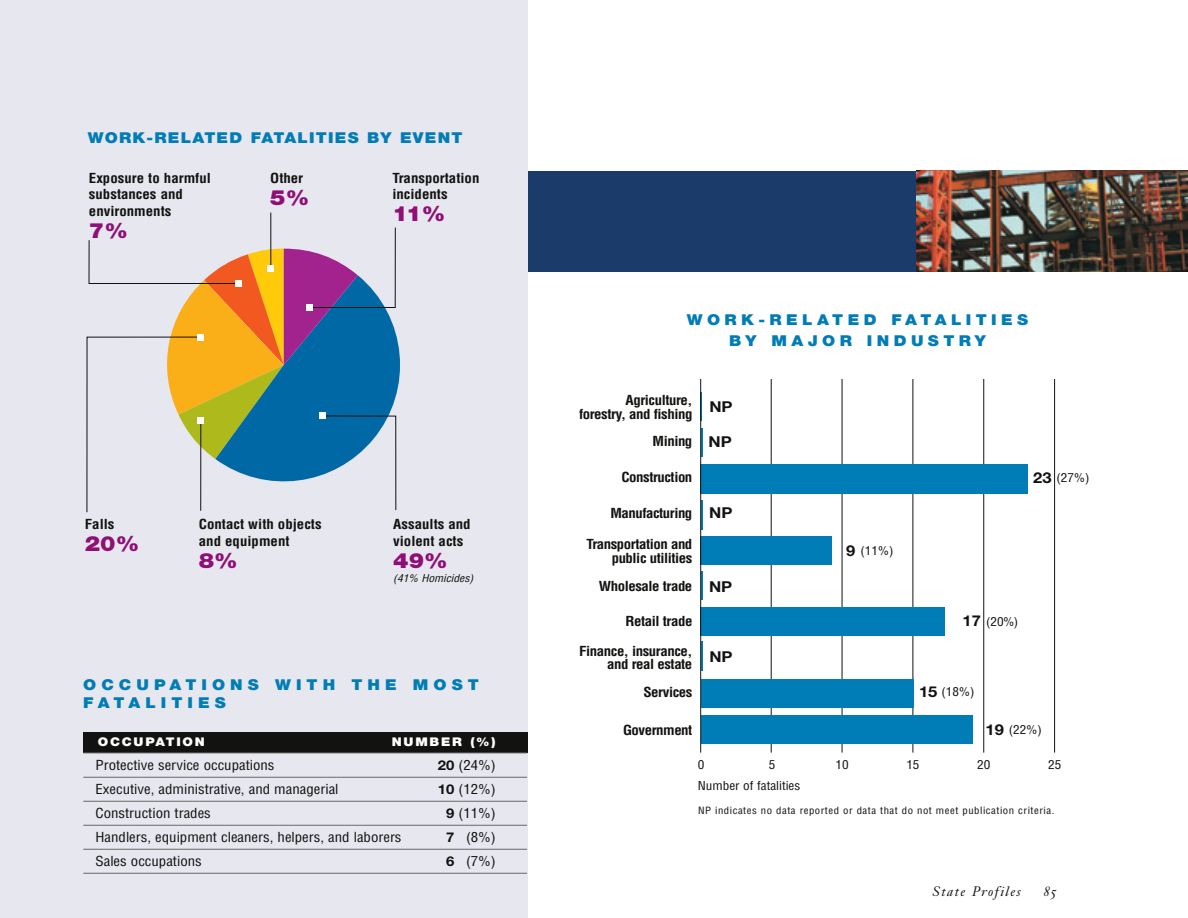
<style>
.page{position:relative;width:1188px;height:918px;background:#fff}
.page>*{position:absolute;margin:0;border:0;box-sizing:border-box;transform-origin:0 0}
.t1{font:900 21px "Helvetica Neue";color:#8f0f76;scale:1.1 1}
.t2{font:900 15px/21px "Helvetica Neue";letter-spacing:.265em;color:#007cb6;text-align:center;scale:1.1 1}
.t3{font:900 15px/18px "Helvetica Neue";letter-spacing:.305em;color:#007cb6;scale:1.1 1}
.t4{font:900 15px "Helvetica Neue";letter-spacing:.075em;color:#007cb6;scale:1.1 1}
.t5{font:700 15px "Helvetica Neue";color:#121210;scale:1.1 1}
.t6{font:700 condensed 13.5px/13.5px "Helvetica";letter-spacing:-.03em;color:#121210;text-align:right;scale:1.1 1}
.t7{font:condensed 13.5px "Helvetica";color:#121210;scale:1.1 1}
.t8{font:700 condensed 13.5px/16.5px "Helvetica";color:#121210;scale:1.1 1}
.t9{font:13.5px "Janson Text Italic Os F";letter-spacing:.105em;color:#121210}
.t10{font:condensed 12px "Helvetica";color:#121210;scale:1.1 1}
.t11{font:900 12px "Helvetica Neue";letter-spacing:.135em;color:#fff;scale:1.1 1}
.t12{font:italic condensed 10.5px "Helvetica";color:#121210;scale:1.1 1}
.t13{font:condensed 9.75px "Helvetica";letter-spacing:.05em;color:#121210;scale:1.1 1}
.s1{font-family:"Helvetica Neue";font-weight:700;font-stretch:normal}
.s2{font-family:"Helvetica Neue";font-weight:700;font-stretch:normal;font-size:15px}
</style>
<div class="page">
<hr style="left:771px;top:379px;width:1px;height:374px;background:#121210">
<hr style="left:842px;top:379px;width:1px;height:374px;background:#121210">
<hr style="left:913px;top:379px;width:1px;height:374px;background:#121210">
<hr style="left:983px;top:379px;width:1px;height:374px;background:#121210">
<hr style="left:1054px;top:379px;width:1px;height:374px;background:#121210">
<div style="left:0;top:171px;width:1188px;height:100px;background:#1b3c6b"></div>
<svg style="left:701px;top:571px;width:1px;height:29px"></svg>
<div style="left:701px;top:607px;width:244px;height:29px;background:#007cb6"></div>
<svg style="left:701px;top:642px;width:1px;height:29px"></svg>
<div style="left:701px;top:679px;width:212px;height:29px;background:#007cb6"></div>
<div style="left:701px;top:715px;width:271px;height:29px;background:#007cb6"></div>
<div style="left:701px;top:536px;width:131px;height:29px;background:#007cb6"></div>
<svg style="left:701px;top:501px;width:1px;height:29px"></svg>
<div style="left:701px;top:464px;width:327px;height:29px;background:#007cb6"></div>
<svg style="left:701px;top:428px;width:1px;height:29px"></svg>
<svg style="left:701px;top:392px;width:1px;height:29px"></svg>
<img style="left:916px;top:171px;width:272px;height:101px">
<div style="left:0;top:0;width:527px;height:918px;background:#e7e7f0"></div>
<div style="left:83px;top:732px;width:444px;height:21px;background:#121210"></div>
<hr style="left:83px;top:753px;width:444px;height:1px;background:#6d6867">
<hr style="left:83px;top:777px;width:444px;height:1px;background:#6d6867">
<hr style="left:83px;top:801px;width:444px;height:1px;background:#6d6867">
<hr style="left:83px;top:825px;width:444px;height:1px;background:#6d6867">
<hr style="left:83px;top:849px;width:444px;height:1px;background:#6d6867">
<hr style="left:83px;top:873px;width:444px;height:1px;background:#6d6867">
<svg style="left:86px;top:227px;width:310px;height:286px"></svg>
<svg style="left:88px;top:239px;width:312px;height:272px"></svg>
<div style="left:197px;top:334px;width:7px;height:7px;background:#fff"></div>
<div style="left:235px;top:280px;width:7px;height:7px;background:#fff"></div>
<hr style="left:270px;top:213px;width:1px;height:56px;background:#121210">
<div style="left:268px;top:265px;width:6px;height:7px;background:#fff"></div>
<hr style="left:700px;top:379px;width:1px;height:374px;background:#121210">
<p class="t4" style="left:88px;top:133px;width:342px">WORK-RELATED FATALITIES BY EVENT</p>
<p class="t8" style="left:89px;top:171px;width:112px">Exposure to harmful substances and environments</p>
<h1 class="t1" style="left:89px;top:223px;width:37px">7%</h1>
<p class="t6" style="left:270px;top:172px;width:31px">Other</p>
<h1 class="t1" style="left:270px;top:190px;width:37px">5%</h1>
<p class="t8" style="left:392px;top:171px;width:81px">Transportation incidents</p>
<h1 class="t1" style="left:392px;top:206px;width:50px">11%</h1>
<p class="t6" style="left:85px;top:519px;width:28px">Falls</p>
<h1 class="t1" style="left:85px;top:536px;width:51px">20%</h1>
<p class="t8" style="left:199px;top:517px;width:113px">Contact with objects and equipment</p>
<h1 class="t1" style="left:199px;top:553px;width:37px">8%</h1>
<p class="t8" style="left:393px;top:517px;width:72px">Assaults and violent acts</p>
<h1 class="t1" style="left:393px;top:553px;width:51px">49%</h1>
<p class="t12" style="left:393px;top:574px;width:74px">(41% Homicides)</p>
<p class="t3" style="left:83px;top:677px;width:361px">OCCUPATIONS WITH THE MOST<br>FATALITIES</p>
<p class="t11" style="left:98px;top:738px;width:99px">OCCUPATION</p>
<p class="t11" style="left:392px;top:738px;width:96px">NUMBER (%)</p>
<p class="t7" style="left:96px;top:760px;width:164px">Protective service occupations</p>
<p class="t7" style="left:438px;top:760px;width:54px"><span class="s1">20</span> (24%)</p>
<p class="t7" style="left:96px;top:784px;width:222px">Executive, administrative, and managerial</p>
<p class="t7" style="left:438px;top:784px;width:54px"><span class="s1">10</span> (12%)</p>
<p class="t7" style="left:96px;top:808px;width:106px">Construction trades</p>
<p class="t7" style="left:446px;top:808px;width:46px"><span class="s1">9</span> (11%)</p>
<p class="t7" style="left:96px;top:832px;width:280px">Handlers, equipment cleaners, helpers, and laborers</p>
<p class="t7" style="left:446px;top:832px;width:46px"><span class="s1">7</span> (8%)</p>
<p class="t7" style="left:96px;top:856px;width:98px">Sales occupations</p>
<p class="t7" style="left:446px;top:856px;width:46px"><span class="s1">6</span> (7%)</p>
<p class="t2" style="left:687px;top:311px;width:312px">WORK-RELATED FATALITIES<br>BY MAJOR INDUSTRY</p>
<p class="t6" style="left:579px;top:395px;width:105px">Agriculture, forestry, and fishing</p>
<p class="t6" style="left:653px;top:435px;width:38px">Mining</p>
<p class="t6" style="left:621px;top:471px;width:66px">Construction</p>
<p class="t6" style="left:610px;top:507px;width:76px">Manufacturing</p>
<p class="t6" style="left:586px;top:539px;width:98px">Transportation and public utilities</p>
<p class="t6" style="left:599px;top:581px;width:87px">Wholesale trade</p>
<p class="t6" style="left:626px;top:615px;width:62px">Retail trade</p>
<p class="t6" style="left:579px;top:645px;width:104px">Finance, insurance, and real estate</p>
<p class="t6" style="left:643px;top:687px;width:46px">Services</p>
<p class="t6" style="left:623px;top:725px;width:65px">Government</p>
<p class="t5" style="left:709px;top:402px;width:23px">NP</p>
<p class="t5" style="left:709px;top:436px;width:23px">NP</p>
<p class="t5" style="left:709px;top:508px;width:23px">NP</p>
<p class="t5" style="left:709px;top:581px;width:23px">NP</p>
<p class="t5" style="left:709px;top:651px;width:23px">NP</p>
<p class="t10" style="left:846px;top:546px;width:44px"><span class="s2">9</span> (11%)</p>
<p class="t10" style="left:1033px;top:473px;width:53px"><span class="s2">23</span> (27%)</p>
<p class="t10" style="left:963px;top:617px;width:52px"><span class="s2">17</span> (20%)</p>
<p class="t10" style="left:919px;top:687px;width:52px"><span class="s2">15</span> (18%)</p>
<p class="t10" style="left:986px;top:725px;width:53px"><span class="s2">19</span> (22%)</p>
<p class="t10" style="left:698px;top:760px;width:7px">0</p>
<p class="t10" style="left:769px;top:760px;width:7px">5</p>
<p class="t10" style="left:835px;top:760px;width:14px">10</p>
<p class="t10" style="left:906px;top:760px;width:14px">15</p>
<p class="t10" style="left:977px;top:760px;width:13px">20</p>
<p class="t10" style="left:1048px;top:760px;width:13px">25</p>
<p class="t10" style="left:698px;top:781px;width:95px">Number of fatalities</p>
<p class="t13" style="left:698px;top:807px;width:325px">NP indicates no data reported or data that do not meet publication criteria.</p>
<p class="t9" style="left:933px;top:886px;width:90px">State Profiles</p>
<p class="t9" style="left:1043px;top:886px;width:15px">85</p>
</div>
